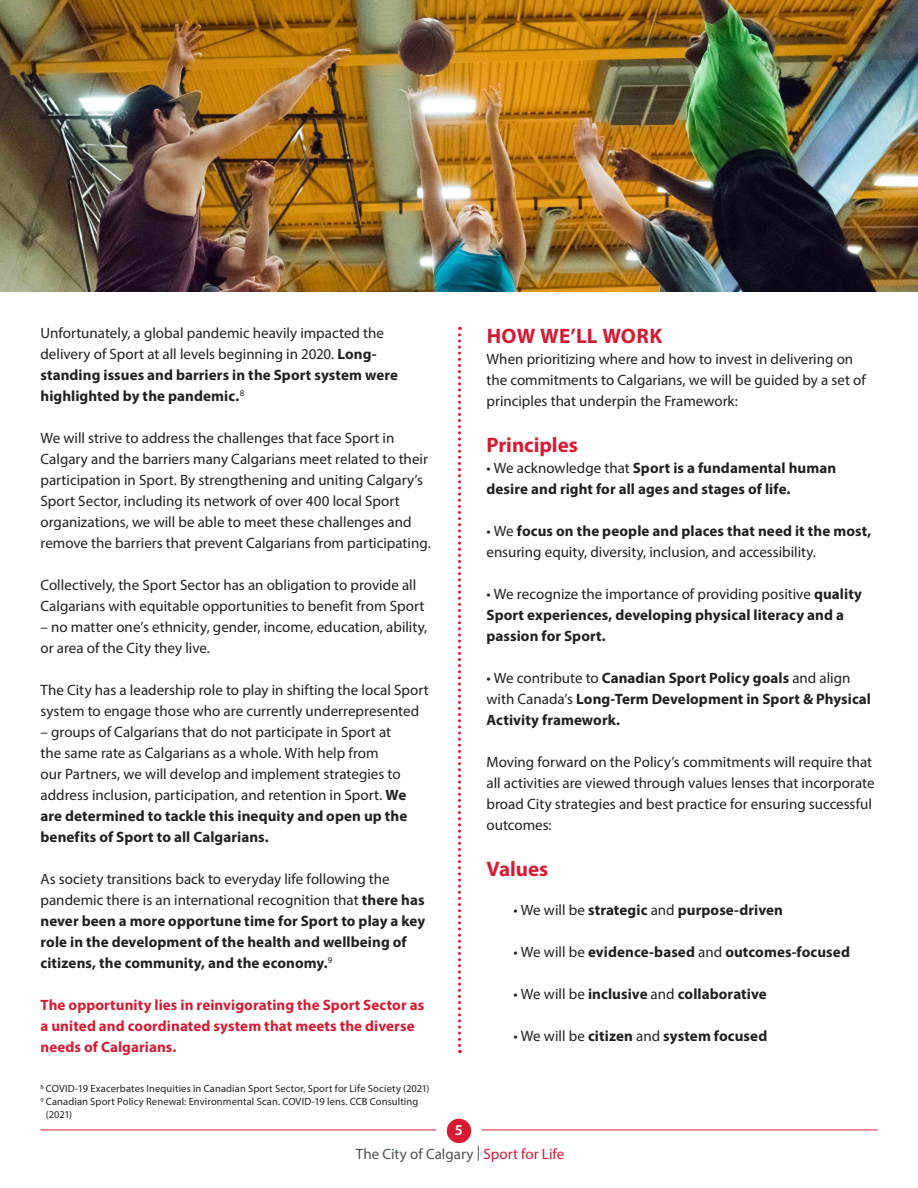
<style>
.page{position:relative;width:918px;height:1188px;background:#fff}
.page>*{position:absolute;margin:0;border:0;box-sizing:border-box;transform-origin:0 0}
.Main_Headlines__Red_Caps{font:700 21px "Myriad Pro";color:#d61b33}
.Main_body_text{font:15px/21px "Myriad Pro";color:#231f20}
.Main_body_text_Bold{font:700 15px/21px "Myriad Pro";letter-spacing:.005em;color:#231f20}
.Main_body_text-2{font:700 15px/21px "Myriad Pro";letter-spacing:.005em;color:#231f20}
.Main_body_text__indented{font:700 15px "Myriad Pro";letter-spacing:.005em;color:#231f20}
.Main_body_text-3{font:700 15px/21px "Myriad Pro";letter-spacing:.005em;color:#d61b33}
.Main_body_text_Bold-2{font:15px/21px "Myriad Pro";color:#231f20}
.t1{font:15px/23.4px "Myriad Pro";color:#475359;text-align:center}
.Main_body_text-4{font:10.5px/12.6px "Myriad Pro";letter-spacing:.01em;color:#231f20}
.s1{font-weight:700}
.s2{font-weight:400}
.s3{font-weight:600;color:#fff}
.s4{color:#d61b33}
</style>
<div class="page">
<svg style="left:458px;top:327px;width:3px;height:726px"></svg>
<img style="left:0;top:0;width:918px;height:292px">
<div style="left:447px;top:1119px;width:24px;height:24px;background:#d61b33;border-radius:50%"></div>
<hr style="left:40px;top:1130px;width:396px;height:1px;background:#d61b33">
<hr style="left:482px;top:1130px;width:396px;height:1px;background:#d61b33">
<p class="Main_body_text" style="left:40px;top:322px;width:359px">Unfortunately, a global pandemic heavily impacted the delivery of Sport at all levels beginning in 2020. <span class="s1">Long&shy;standing issues and barriers in the Sport system were highlighted by the pandemic.</span><sup>8</sup></p>
<p class="Main_body_text" style="left:40px;top:427px;width:392px">We will strive to address the challenges that face Sport in Calgary and the barriers many Calgarians meet related to their participation in Sport. By strengthening and uniting Calgary’s Sport Sector, including its network of over 400 local Sport organizations, we will be able to meet these challenges and remove the barriers that prevent Calgarians from participating.</p>
<p class="Main_body_text" style="left:40px;top:574px;width:385px">Collectively, the Sport Sector has an obligation to provide all<br>Calgarians with equitable opportunities to benefit from Sport</p>
<p class="Main_body_text" style="left:40px;top:616px;width:388px">– no matter one’s ethnicity, gender, income, education, ability, or area of the City they live.</p>
<p class="Main_body_text" style="left:40px;top:679px;width:390px">The City has a leadership role to play in shifting the local Sport system to engage those who are currently underrepresented</p>
<p class="Main_body_text" style="left:40px;top:721px;width:368px">– groups of Calgarians that do not participate in Sport at the same rate as Calgarians as a whole. With help from<br>our Partners, we will develop and implement strategies to address inclusion, participation, and retention in Sport. <span class="s1">We are determined to tackle this inequity and open up the benefits of Sport to all Calgarians.</span></p>
<p class="Main_body_text-2" style="left:40px;top:868px;width:386px"><span class="s2">As society transitions back to everyday life following the pandemic there is an international recognition that</span> there has never been a more opportune time for Sport to play a key role in the development of the health and wellbeing of citizens, the community, and the economy.<sup>9</sup></p>
<p class="Main_body_text-3" style="left:40px;top:994px;width:385px">The opportunity lies in reinvigorating the Sport Sector as a united and coordinated system that meets the diverse needs of Calgarians.</p>
<p class="Main_Headlines__Red_Caps" style="left:487px;top:322px;width:177px">HOW WE’LL WORK</p>
<p class="Main_body_text" style="left:487px;top:348px;width:381px">When prioritizing where and how to invest in delivering on the commitments to Calgarians, we will be guided by a set of principles that underpin the Framework:</p>
<p class="Main_Headlines__Red_Caps" style="left:487px;top:431px;width:93px">Principles</p>
<p class="Main_body_text_Bold" style="left:487px;top:457px;width:351px"><span class="s2">• We acknowledge that</span> Sport is a fundamental human desire and right for all ages and stages of life.</p>
<p class="Main_body_text_Bold-2" style="left:487px;top:520px;width:386px">• We <span class="s1">focus on the people and places that need it the most, </span>ensuring equity, diversity, inclusion, and accessibility.</p>
<p class="Main_body_text_Bold" style="left:487px;top:583px;width:377px"><span class="s2">• We recognize the importance of providing positive</span> quality<br>Sport experiences, developing physical literacy and a passion for Sport.</p>
<p class="Main_body_text_Bold" style="left:487px;top:667px;width:386px"><span class="s2">• We contribute to</span> Canadian Sport Policy goals <span class="s2">and align with Canada’s</span> Long-Term Development in Sport &amp; Physical<br>Activity framework.</p>
<p class="Main_body_text" style="left:487px;top:751px;width:389px">Moving forward on the Policy’s commitments will require that all activities are viewed through values lenses that incorporate broad City strategies and best practice for ensuring successful outcomes:</p>
<p class="Main_Headlines__Red_Caps" style="left:487px;top:855px;width:63px">Values</p>
<p class="Main_body_text__indented" style="left:514px;top:900px;width:271px"><span class="s2">• We will be</span> strategic <span class="s2">and</span> purpose-driven</p>
<p class="Main_body_text__indented" style="left:514px;top:942px;width:338px"><span class="s2">• We will be</span> evidence-based <span class="s2">and</span> outcomes-focused</p>
<p class="Main_body_text__indented" style="left:514px;top:984px;width:255px"><span class="s2">• We will be</span> inclusive <span class="s2">and</span> collaborative</p>
<p class="Main_body_text__indented" style="left:514px;top:1026px;width:255px"><span class="s2">• We will be</span> citizen <span class="s2">and</span> system focused</p>
<p class="Main_body_text-4" style="left:40px;top:1082px;width:391px"><sup>8</sup> COVID-19 Exacerbates Inequities in Canadian Sport Sector, Sport for Life Society (2021)</p>
<p class="Main_body_text-4" style="left:46px;top:1095px;width:374px;text-indent:-5px"><sup>9</sup> Canadian Sport Policy Renewal: Environmental Scan. COVID-19 lens. CCB Consulting (2021)</p>
<p class="t1" style="left:356px;top:1118px;width:210px"><span class="s3">5<br></span>The City of Calgary | <span class="s4">Sport for Life</span></p>
</div>
